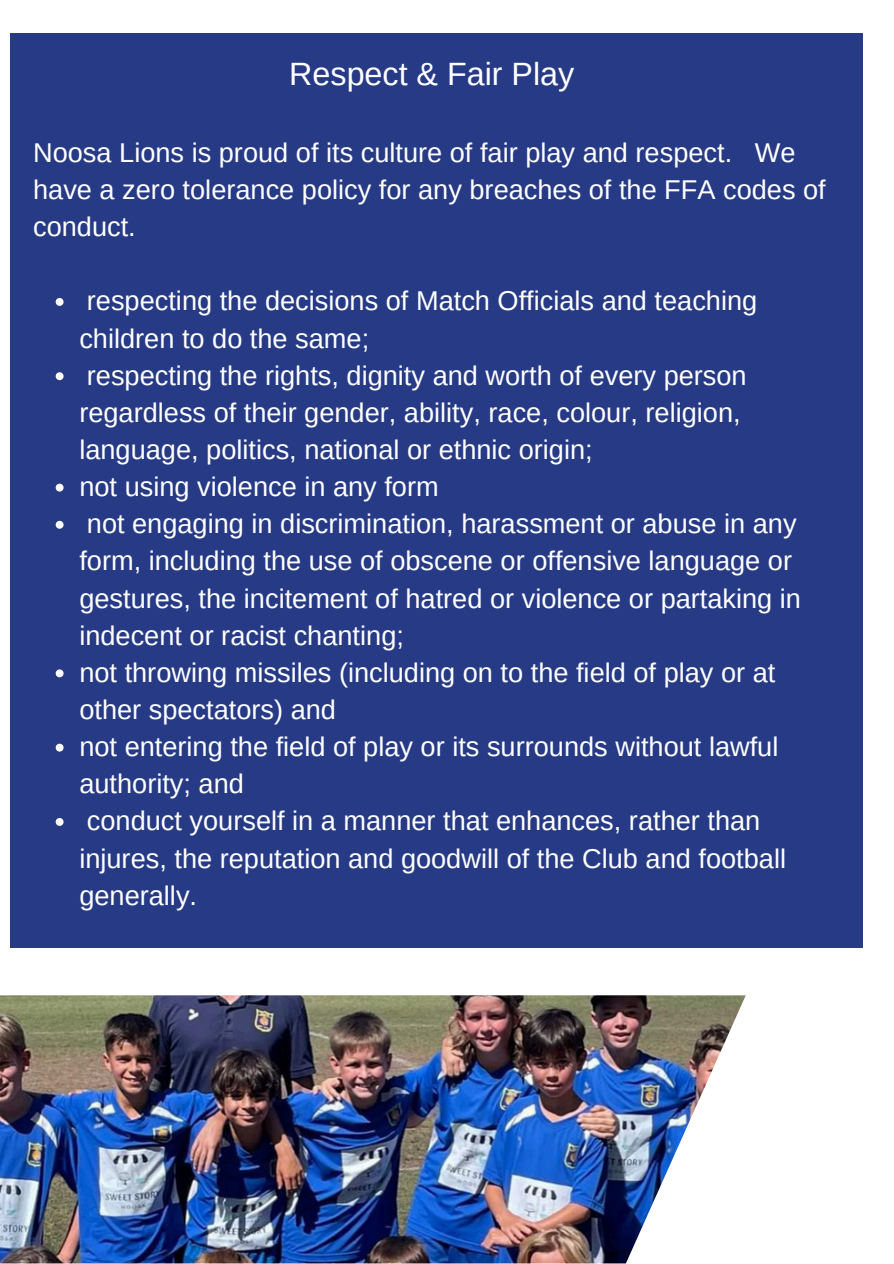
<style>
.page{position:relative;width:894px;height:1264px;background:#fff}
.page>*{position:absolute;margin:0;border:0;box-sizing:border-box;transform-origin:0 0}
.t1{font:500 41.25px "Barlow";color:#fff}
.t2{font:32.25px "Arimo";color:#fff}
.t3{font:27.15px/37.2px "Arimo";color:#fff}
</style>
<div class="page">
<img style="left:0;top:995px;width:745px;height:268px">
<div style="left:10px;top:33px;width:852px;height:914px;background:#263a86"></div>
<svg style="left:56px;top:298px;width:8px;height:8px"></svg>
<svg style="left:56px;top:372px;width:8px;height:8px"></svg>
<svg style="left:56px;top:483px;width:8px;height:8px"></svg>
<svg style="left:56px;top:521px;width:8px;height:7px"></svg>
<svg style="left:56px;top:669px;width:8px;height:8px"></svg>
<svg style="left:56px;top:743px;width:8px;height:8px"></svg>
<svg style="left:56px;top:818px;width:8px;height:7px"></svg>
<p class="t2" style="left:289px;top:56px;width:286px">Respect &amp; Fair Play</p>
<p class="t3" style="left:33px;top:134px;width:794px">Noosa Lions is proud of its culture of fair play and respect. We have a zero tolerance policy for any breaches of the FFA codes of conduct.</p>
<p class="t1" style="left:593px;top:135px;width:182px">ACADEMY</p>
<p class="t3" style="left:79px;top:282px;width:679px">respecting the decisions of Match Officials and teaching children to do the same;</p>
<p class="t3" style="left:79px;top:356px;width:668px">respecting the rights, dignity and worth of every person regardless of their gender, ability, race, colour, religion, language, politics, national or ethnic origin;</p>
<p class="t3" style="left:79px;top:468px;width:361px">not using violence in any form</p>
<p class="t3" style="left:79px;top:505px;width:723px">not engaging in discrimination, harassment or abuse in any form, including the use of obscene or offensive language or gestures, the incitement of hatred or violence or partaking in indecent or racist chanting;</p>
<p class="t3" style="left:79px;top:653px;width:697px">not throwing missiles (including on to the field of play or at other spectators) and</p>
<h1 class="t3" style="left:79px;top:728px;width:700px">not entering the field of play or its surrounds without lawful authority; and</h1>
<p class="t3" style="left:79px;top:802px;width:708px">conduct yourself in a manner that enhances, rather than injures, the reputation and goodwill of the Club and football generally.</p>
</div>
